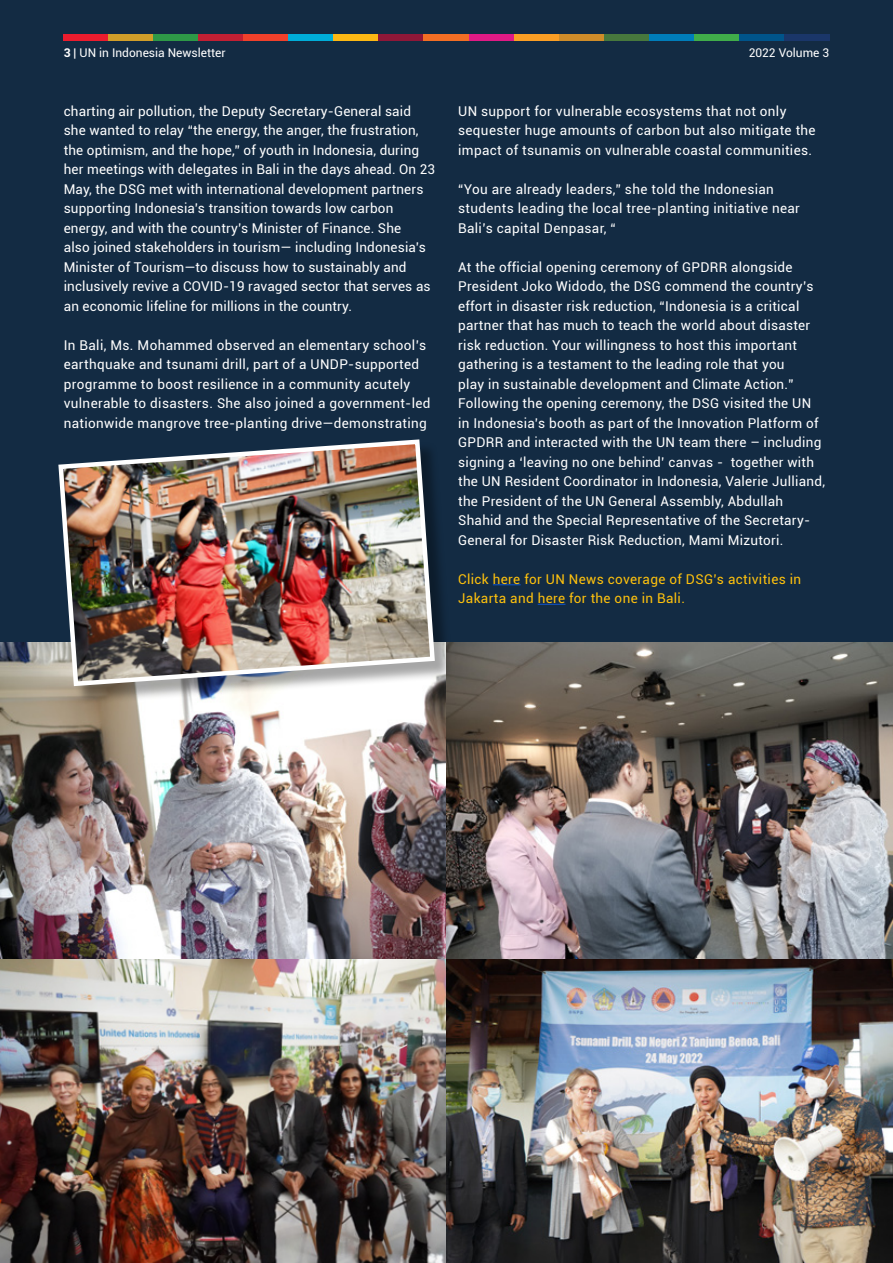
<style>
.page{position:relative;width:893px;height:1263px;background:#132b43}
.page>*{position:absolute;margin:0;border:0;box-sizing:border-box;transform-origin:0 0}
.t1{font:13.5px/19.5px "Roboto";letter-spacing:.02em;color:#fff}
.t2{font:13.5px/19.5px "Roboto";letter-spacing:.025em;color:#ffc20d}
.t3{font:12px "Roboto";color:#fff}
.s1{font-weight:700}
</style>
<div class="page">
<div style="left:64px;top:34px;width:45px;height:6px;background:#eb1c2e"></div>
<div style="left:109px;top:34px;width:45px;height:6px;background:#d19e29"></div>
<div style="left:154px;top:34px;width:45px;height:6px;background:#2e9947"></div>
<div style="left:199px;top:34px;width:45px;height:6px;background:#c21f33"></div>
<div style="left:244px;top:34px;width:45px;height:6px;background:#f0402b"></div>
<div style="left:289px;top:34px;width:45px;height:6px;background:#00add9"></div>
<div style="left:334px;top:34px;width:45px;height:6px;background:#fcb814"></div>
<div style="left:379px;top:34px;width:45px;height:6px;background:#8f1738"></div>
<div style="left:424px;top:34px;width:45px;height:6px;background:#f26e24"></div>
<div style="left:469px;top:34px;width:45px;height:6px;background:#e01a85"></div>
<div style="left:514px;top:34px;width:45px;height:6px;background:#fa9e24"></div>
<div style="left:559px;top:34px;width:45px;height:6px;background:#cf8c29"></div>
<div style="left:604px;top:34px;width:45px;height:6px;background:#47783d"></div>
<div style="left:649px;top:34px;width:45px;height:6px;background:#007dba"></div>
<div style="left:694px;top:34px;width:45px;height:6px;background:#40ad4a"></div>
<div style="left:739px;top:34px;width:45px;height:6px;background:#00548a"></div>
<div style="left:784px;top:34px;width:45px;height:6px;background:#1a3669"></div>
<svg style="left:493px;top:584px;width:28px;height:1px"></svg>
<svg style="left:538px;top:604px;width:27px;height:1px"></svg>
<img style="left:0;top:642px;width:893px;height:621px">
<div style="left:61px;top:442px;width:392px;height:262px;background:#000;opacity:.35"></div>
<img style="left:56px;top:439px;width:381px;height:249px">
<p class="t3" style="left:64px;top:44px;width:163px"><span class="s1">3</span> | UN in Indonesia Newsletter</p>
<p class="t3" style="left:749px;top:44px;width:82px">2022 Volume 3</p>
<p class="t1" style="left:64px;top:101px;width:373px">charting air pollution, the Deputy Secretary-General said she wanted to relay “the energy, the anger, the frustration, the optimism, and the hope,” of youth in Indonesia, during her meetings with delegates in Bali in the days ahead. On 23<br>May, the DSG met with international development partners supporting Indonesia’s transition towards low carbon energy, and with the country’s Minister of Finance. She<br>also joined stakeholders in tourism— including Indonesia’s Minister of Tourism—to discuss how to sustainably and inclusively revive a COVID-19 ravaged sector that serves as an economic lifeline for millions in the country.</p>
<p class="t1" style="left:64px;top:335px;width:368px">In Bali, Ms. Mohammed observed an elementary school’s earthquake and tsunami drill, part of a UNDP-supported programme to boost resilience in a community acutely vulnerable to disasters. She also joined a government-led nationwide mangrove tree-planting drive—demonstrating</p>
<p class="t1" style="left:458px;top:101px;width:359px">UN support for vulnerable ecosystems that not only sequester huge amounts of carbon but also mitigate the impact of tsunamis on vulnerable coastal communities.</p>
<p class="t1" style="left:458px;top:179px;width:343px">“You are already leaders,” she told the Indonesian students leading the local tree-planting initiative near<br>Bali’s capital Denpasar, “</p>
<p class="t1" style="left:458px;top:257px;width:368px">At the official opening ceremony of GPDRR alongside President Joko Widodo, the DSG commend the country’s effort in disaster risk reduction, “Indonesia is a critical partner that has much to teach the world about disaster risk reduction. Your willingness to host this important gathering is a testament to the leading role that you<br>play in sustainable development and Climate Action.” Following the opening ceremony, the DSG visited the UN in Indonesia’s booth as part of the Innovation Platform of GPDRR and interacted with the UN team there – including signing a ‘leaving no one behind’ canvas - together with the UN Resident Coordinator in Indonesia, Valerie Julliand, the President of the UN General Assembly, Abdullah Shahid and the Special Representative of the Secretary-General for Disaster Risk Reduction, Mami Mizutori.</p>
<p class="t2" style="left:458px;top:569px;width:345px">Click here for UN News coverage of DSG’s activities in<br>Jakarta and here for the one in Bali.</p>
</div>
